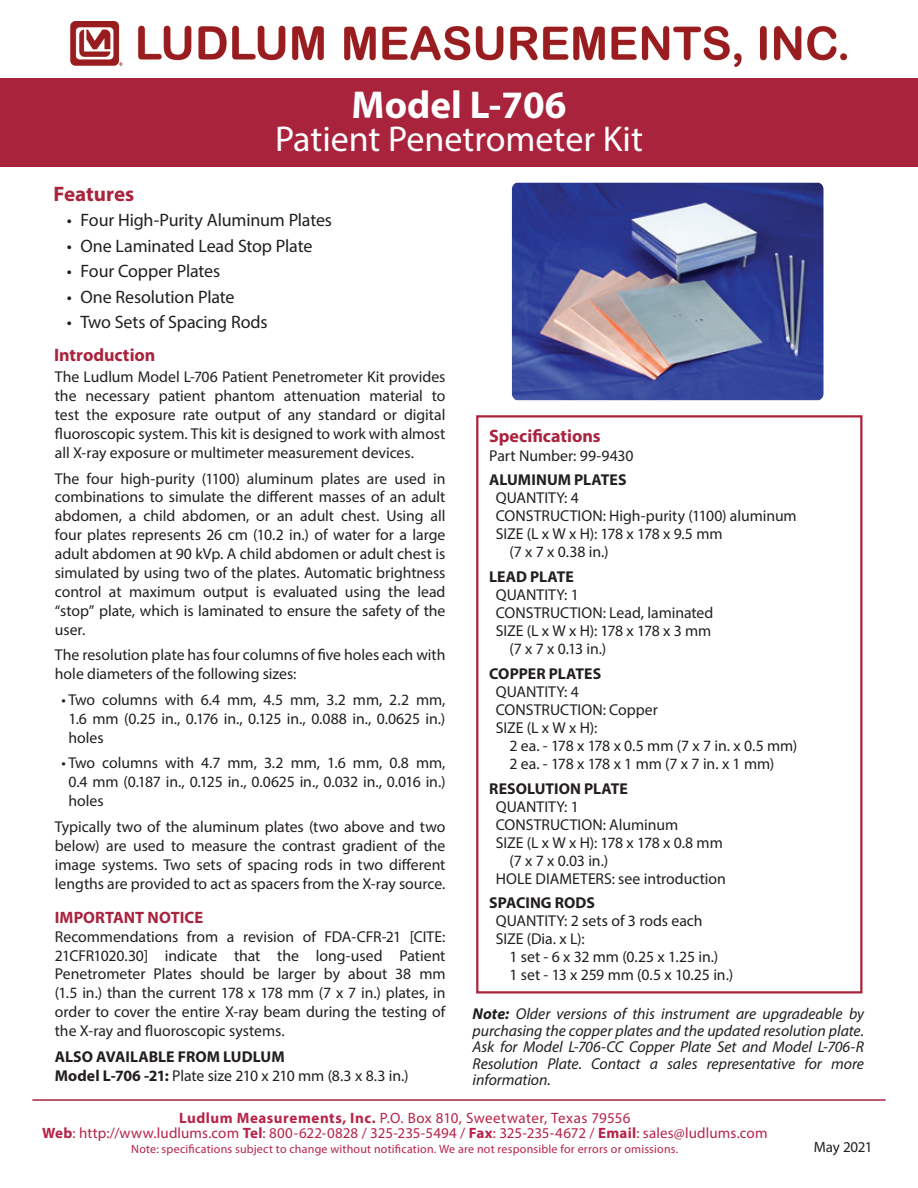
<style>
.page{position:relative;width:918px;height:1188px;background:#fff}
.page>*{position:absolute;margin:0;border:0;box-sizing:border-box;transform-origin:0 0}
.t1{font:700 39px "Myriad Pro";color:#fff}
.t2{font:36px "Myriad Pro";color:#fff}
.t3{font:700 21px "Myriad Pro";color:#a9233d}
.t4{font:18px "Myriad Pro";letter-spacing:-.01em;color:#231f20}
.t5{font:700 18px "Myriad Pro";color:#a9233d}
.t6{font:700 16.5px "Myriad Pro";color:#a9233d}
.t7{font:15.75px/18.9px "Myriad Pro";letter-spacing:-.005em;color:#231f20;text-align:justify}
.t8{font:italic 15.75px/16.5px "Myriad Pro";letter-spacing:-.005em;color:#231f20;text-align:justify}
.t9{font:700 15.75px/18.9px "Myriad Pro";color:#231f20}
.t10{font:15px/15px "Myriad Pro";letter-spacing:.01em;color:#b72348;text-align:center}
.t11{font:15px "Myriad Pro";letter-spacing:-.015em;color:#231f20}
.t12{font:12px "Myriad Pro";letter-spacing:.02em;color:#b72348}
.s1{font-weight:400}
.s2{font-weight:700}
</style>
<div class="page">
<hr style="left:32px;top:1099px;width:854px;height:2px;background:#a9233d">
<div style="left:0;top:78px;width:918px;height:88px;background:#a9233d"></div>
<img style="left:71px;top:22px;width:775px;height:44px">
<div style="left:476px;top:415px;width:386px;height:579px;border:2px solid #a9233d"></div>
<img style="left:512px;top:183px;width:312px;height:217px">
<h1 class="t1" style="left:352px;top:80px;width:216px">Model L-706</h1>
<h2 class="t2" style="left:275px;top:117px;width:369px">Patient Penetrometer Kit</h2>
<h3 class="t3" style="left:53px;top:180px;width:82px">Features</h3>
<p class="t4" style="left:67px;top:209px;width:267px">• Four High-Purity Aluminum Plates</p>
<p class="t4" style="left:67px;top:234px;width:247px">• One Laminated Lead Stop Plate</p>
<p class="t4" style="left:67px;top:260px;width:155px">• Four Copper Plates</p>
<p class="t4" style="left:67px;top:285px;width:169px">• One Resolution Plate</p>
<p class="t4" style="left:67px;top:311px;width:202px">• Two Sets of Spacing Rods</p>
<p class="t5" style="left:54px;top:343px;width:103px">Introduction</p>
<p class="t7" style="left:55px;top:367px;width:392px">The Ludlum Model L-706 Patient Penetrometer Kit provides the necessary patient phantom attenuation material to test the exposure rate output of any standard or digital fluoroscopic system. This kit is designed to work with almost all X-ray exposure or multimeter measurement devices.</p>
<p class="t7" style="left:55px;top:469px;width:392px">The four high-purity (1100) aluminum plates are used in combinations to simulate the different masses of an adult abdomen, a child abdomen, or an adult chest. Using all four plates represents 26 cm (10.2 in.) of water for a large adult abdomen at 90 kVp. A child abdomen or adult chest is simulated by using two of the plates. Automatic brightness control at maximum output is evaluated using the lead “stop” plate, which is laminated to ensure the safety of the user.</p>
<p class="t7" style="left:55px;top:645px;width:392px">The resolution plate has four columns of five holes each with hole diameters of the following sizes:</p>
<p class="t7" style="left:68px;top:690px;width:379px;text-indent:-7px">• Two columns with 6.4 mm, 4.5 mm, 3.2 mm, 2.2 mm, 1.6 mm (0.25 in., 0.176 in., 0.125 in., 0.088 in., 0.0625 in.) holes</p>
<p class="t7" style="left:68px;top:753px;width:379px;text-indent:-7px">• Two columns with 4.7 mm, 3.2 mm, 1.6 mm, 0.8 mm, 0.4 mm (0.187 in., 0.125 in., 0.0625 in., 0.032 in., 0.016 in.) holes</p>
<p class="t7" style="left:55px;top:817px;width:392px">Typically two of the aluminum plates (two above and two below) are used to measure the contrast gradient of the image systems. Two sets of spacing rods in two different lengths are provided to act as spacers from the X-ray source.</p>
<p class="t6" style="left:55px;top:906px;width:150px">IMPORTANT NOTICE</p>
<p class="t7" style="left:55px;top:927px;width:392px">Recommendations from a revision of FDA-CFR-21 [CITE:<br>21CFR1020.30] indicate that the long-used Patient Penetrometer Plates should be larger by about 38 mm (1.5 in.) than the current 178 x 178 mm (7 x 7 in.) plates, in order to cover the entire X-ray beam during the testing of the X-ray and fluoroscopic systems.</p>
<p class="t9" style="left:55px;top:1047px;width:355px">ALSO AVAILABLE FROM LUDLUM<br>Model L-706 -21: <span class="s1">Plate size 210 x 210 mm (8.3 x 8.3 in.)</span></p>
<p class="t5" style="left:489px;top:424px;width:113px">Specifications</p>
<p class="t7" style="left:489px;top:446px;width:146px">Part Number: 99-9430</p>
<p class="t9" style="left:489px;top:470px;width:139px">ALUMINUM PLATES</p>
<p class="t7" style="left:496px;top:488px;width:85px">QUANTITY: 4</p>
<p class="t7" style="left:496px;top:506px;width:302px">CONSTRUCTION: High-purity (1100) aluminum</p>
<p class="t7" style="left:496px;top:524px;width:228px">SIZE (L x W x H): 178 x 178 x 9.5 mm</p>
<p class="t7" style="left:509px;top:542px;width:101px">(7 x 7 x 0.38 in.)</p>
<p class="t9" style="left:489px;top:567px;width:86px">LEAD PLATE</p>
<p class="t7" style="left:496px;top:585px;width:85px">QUANTITY: 1</p>
<p class="t7" style="left:496px;top:603px;width:219px">CONSTRUCTION: Lead, laminated</p>
<p class="t7" style="left:496px;top:621px;width:217px">SIZE (L x W x H): 178 x 178 x 3 mm</p>
<p class="t7" style="left:509px;top:639px;width:98px">(7 x 7 x 0.13 in.)</p>
<p class="t9" style="left:489px;top:664px;width:113px">COPPER PLATES</p>
<p class="t7" style="left:496px;top:682px;width:163px;line-height:18px;text-align:left">QUANTITY: 4<br>CONSTRUCTION: Copper<br>SIZE (L x W x H):</p>
<p class="t7" style="left:509px;top:736px;width:289px;line-height:18px">2 ea. - 178 x 178 x 0.5 mm (7 x 7 in. x 0.5 mm)<br>2 ea. - 178 x 178 x 1 mm (7 x 7 in. x 1 mm)</p>
<p class="t9" style="left:489px;top:778px;width:140px">RESOLUTION PLATE</p>
<p class="t7" style="left:496px;top:797px;width:85px">QUANTITY: 1</p>
<p class="t7" style="left:496px;top:815px;width:184px">CONSTRUCTION: Aluminum</p>
<p class="t7" style="left:496px;top:833px;width:228px">SIZE (L x W x H): 178 x 178 x 0.8 mm</p>
<p class="t7" style="left:509px;top:851px;width:100px">(7 x 7 x 0.03 in.)</p>
<p class="t7" style="left:496px;top:869px;width:231px">HOLE DIAMETERS: see introduction</p>
<p class="t9" style="left:489px;top:893px;width:107px">SPACING RODS</p>
<p class="t7" style="left:496px;top:912px;width:208px;line-height:18px">QUANTITY: 2 sets of 3 rods each<br>SIZE (Dia. x L):</p>
<p class="t7" style="left:509px;top:948px;width:225px;line-height:18px">1 set - 6 x 32 mm (0.25 x 1.25 in.)<br>1 set - 13 x 259 mm (0.5 x 10.25 in.)</p>
<p class="t8" style="left:472px;top:1005px;width:393px"><span class="s2">Note:</span> Older versions of this instrument are upgradeable by purchasing the copper plates and the updated resolution plate.<br>Ask for Model L-706-CC Copper Plate Set and Model L-706-R Resolution Plate. Contact a sales representative for more information.</p>
<p class="t10" style="left:42px;top:1110px;width:727px"><span class="s2">Ludlum Measurements, Inc.</span> P.O. Box 810, Sweetwater, Texas 79556<br><span class="s2">Web</span>: http://www.ludlums.com <span class="s2">Tel</span>: 800-622-0828 / 325-235-5494 / <span class="s2">Fax</span>: 325-235-4672 / <span class="s2">Email</span>: sales@ludlums.com</p>
<p class="t12" style="left:131px;top:1142px;width:549px">Note: specifications subject to change without notification. We are not responsible for errors or omissions.</p>
<p class="t11" style="left:814px;top:1137px;width:60px">May 2021</p>
</div>
